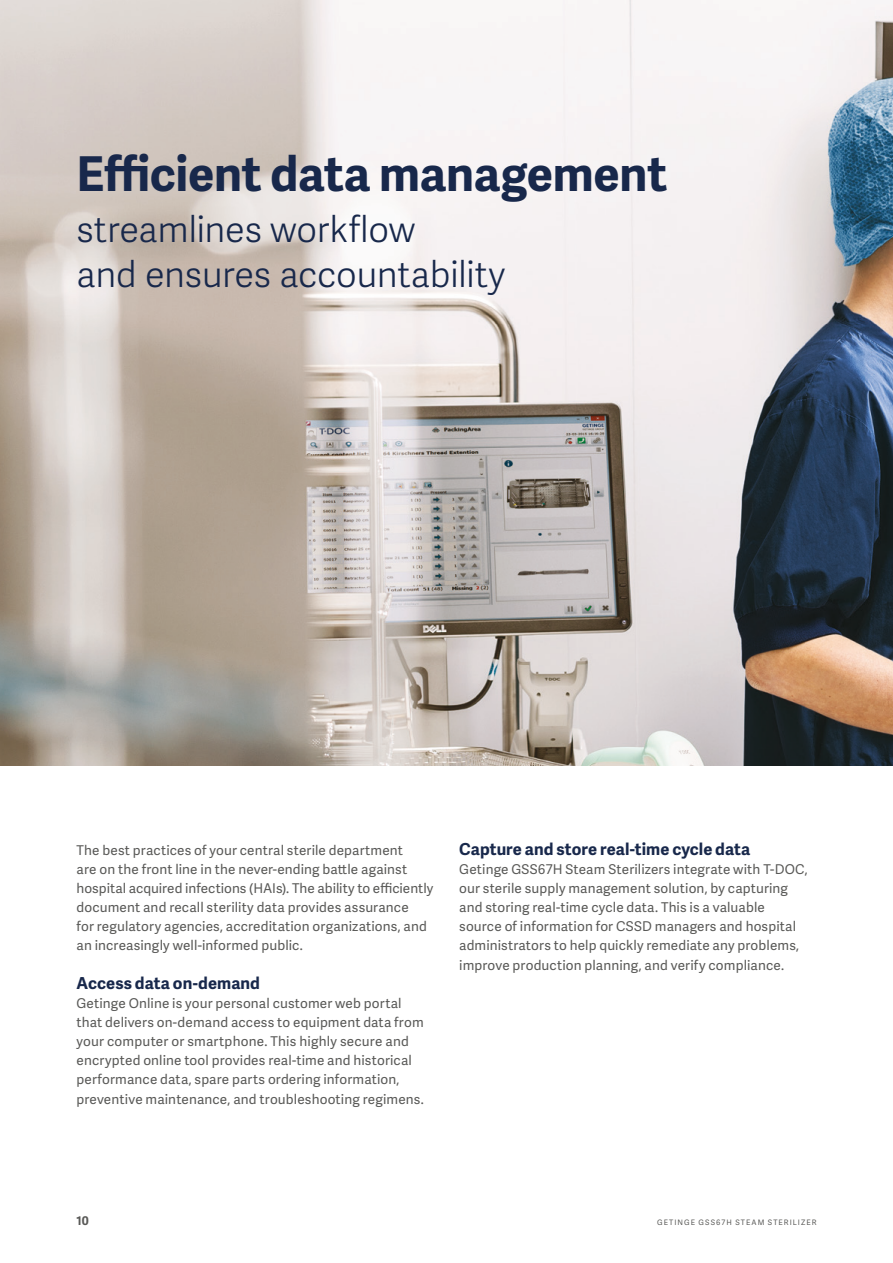
<style>
.page{position:relative;width:893px;height:1263px;background:#fff}
.page>*{position:absolute;margin:0;border:0;box-sizing:border-box;transform-origin:0 0}
.t1{font:700 48px "Adelle Sans";letter-spacing:-.005em;color:#18284b}
.t2{font:300 36px/44.7px "Adelle Sans";letter-spacing:-.01em;color:#18284b}
.t3{font:700 16.5px "Adelle Sans";letter-spacing:.005em;color:#18284b}
.t4{font:13.5px/19.2px "Adelle Sans";letter-spacing:.01em;color:#595957}
.t5{font:700 12px "Adelle Sans";color:#595957}
.t6{font:7.5px "Adelle Sans";letter-spacing:.14em;color:#595957}
</style>
<div class="page">
<img style="left:0;top:0;width:893px;height:765px">
<h1 class="t1" style="left:77px;top:139px;width:592px">Efficient data management</h1>
<h2 class="t2" style="left:77px;top:206px;width:430px">streamlines workflow<br>and ensures accountability</h2>
<p class="t4" style="left:77px;top:840px;width:358px">The best practices of your central sterile department<br>are on the front line in the never-ending battle against hospital acquired infections (HAIs). The ability to efficiently document and recall sterility data provides assurance<br>for regulatory agencies, accreditation organizations, and an increasingly well-informed public.</p>
<p class="t3" style="left:77px;top:971px;width:185px">Access data on-demand</p>
<p class="t4" style="left:77px;top:993px;width:349px">Getinge Online is your personal customer web portal that delivers on-demand access to equipment data from your computer or smartphone. This highly secure and encrypted online tool provides real-time and historical performance data, spare parts ordering information, preventive maintenance, and troubleshooting regimens.</p>
<p class="t3" style="left:459px;top:837px;width:293px">Capture and store real-time cycle data</p>
<p class="t4" style="left:459px;top:859px;width:350px">Getinge GSS67H Steam Sterilizers integrate with T-DOC, our sterile supply management solution, by capturing and storing real-time cycle data. This is a valuable source of information for CSSD managers and hospital administrators to help quickly remediate any problems, improve production planning, and verify compliance.</p>
<p class="t5" style="left:77px;top:1211px;width:14px">10</p>
<p class="t6" style="left:657px;top:1217px;width:161px">GETINGE GSS67H STEAM STERILIZER</p>
</div>
